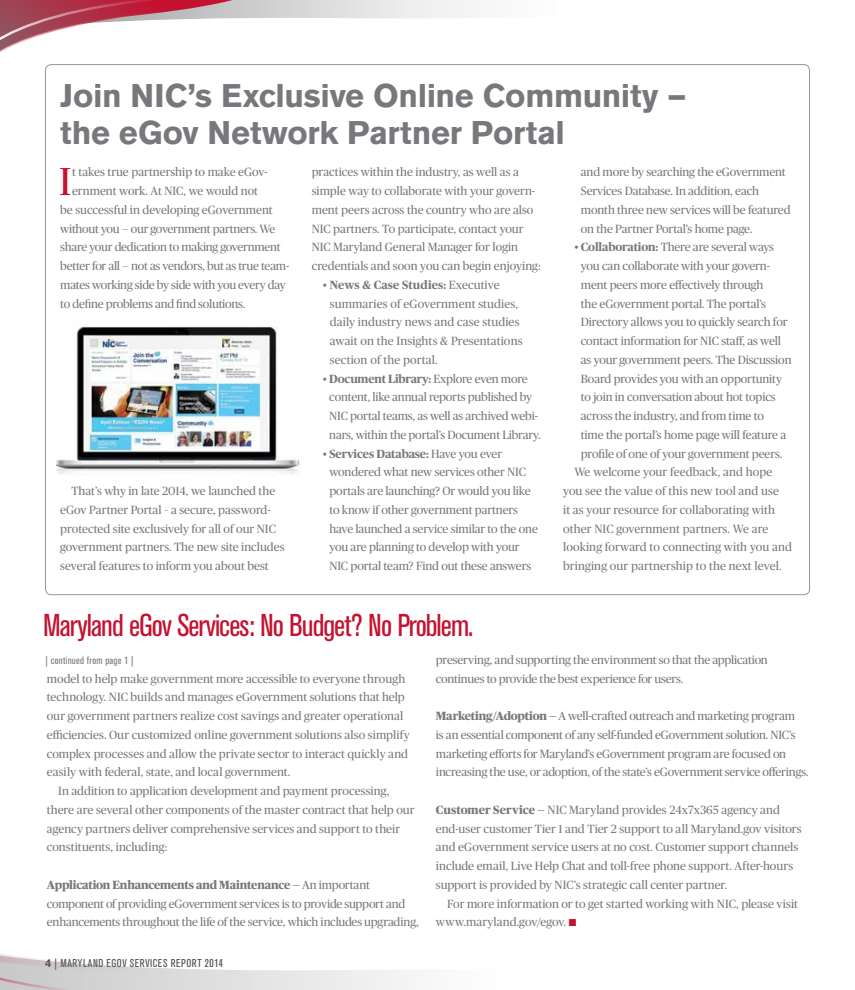
<style>
.page{position:relative;width:855px;height:990px;background:#fff}
.page>*{position:absolute;margin:0;border:0;box-sizing:border-box;transform-origin:0 0}
.t1{font:38.88px "Publico Headline";color:#c41230}
.t2{font:700 32.5px/37.5px "Akzidenz Grotesk BE";letter-spacing:-.01em;color:#77787b}
.t3{font:condensed 31.25px "Akzidenz Grotesk BE";letter-spacing:-.03em;color:#c41230}
.t4{font:11.88px/18.8px "Publico Headline";letter-spacing:-.005em;color:#77787b}
.t5{font:11.88px/18.8px "Publico Headline";letter-spacing:-.025em;color:#77787b}
.t6{font:condensed 11.25px "Akzidenz Grotesk BE";letter-spacing:.05em;color:#4d4d4f}
.t7{font:condensed 10.62px "Akzidenz Grotesk BE";letter-spacing:.02em;color:#77787b}
.s1{font-weight:700}
.s2{font-weight:800}
.s3{color:#c41230}
.s4{font-weight:700;font-stretch:normal}
</style>
<div class="page">
<svg style="left:278px;top:0;width:531px;height:67px"></svg>
<svg style="left:0;top:0;width:278px;height:67px"></svg>
<svg style="left:0;top:953px;width:413px;height:37px"></svg>
<img style="left:56px;top:326px;width:244px;height:148px">
<h2 class="t2" style="left:60px;top:77px;width:628px">Join NIC’s Exclusive Online Community — the eGov Network Partner Portal</h2>
<h1 class="t1" style="left:59px;top:154px;width:14px">I</h1>
<p class="t4" style="left:72px;top:162px;width:197px">t takes true partnership to make eGov-</p>
<p class="t4" style="left:312px;top:162px;width:230px">practices within the industry, as well as a simple way to collaborate with your govern&shy;ment peers across the country who are also NIC partners. To participate, contact your NIC Maryland General Manager for login credentials and soon you can begin enjoying:</p>
<p class="t4" style="left:330px;top:275px;width:194px;text-indent:-7px">• <span class="s1">News &amp; Case Studies:</span> Executive summaries of eGovernment studies, daily industry news and case studies await on the Insights &amp; Presentations section of the portal.</p>
<p class="t4" style="left:329px;top:368px;width:213px;text-indent:-6px">• <span class="s1">Document Library:</span> Explore even more content, like annual reports published by NIC portal teams, as well as archived webi&shy;nars, within the portal’s Document Library.</p>
<p class="t4" style="left:329px;top:443px;width:210px;text-indent:-6px">• <span class="s1">Services Database:</span> Have you ever wondered what new services other NIC portals are launching? Or would you like to know if other government partners have launched a service similar to the one you are planning to develop with your NIC portal team? Find out these answers</p>
<p class="t4" style="left:581px;top:162px;width:211px">and more by searching the eGovernment Services Database. In addition, each month three new services will be featured on the Partner Portal’s home page.</p>
<p class="t4" style="left:574px;top:237px;width:201px">• <span class="s1">Collaboration:</span> There are several ways</p>
<p class="t4" style="left:581px;top:256px;width:191px">you can collaborate with your govern-</p>
<p class="t4" style="left:581px;top:275px;width:184px">ment peers more effectively through</p>
<p class="t4" style="left:581px;top:293px;width:187px">the eGovernment portal. The portal’s</p>
<p class="t4" style="left:581px;top:312px;width:208px">Directory allows you to quickly search for</p>
<p class="t4" style="left:581px;top:331px;width:202px">contact information for NIC staff, as well</p>
<p class="t4" style="left:581px;top:350px;width:212px">as your government peers. The Discussion</p>
<p class="t4" style="left:581px;top:368px;width:203px">Board provides you with an opportunity</p>
<p class="t4" style="left:581px;top:387px;width:196px">to join in conversation about hot topics</p>
<p class="t4" style="left:581px;top:406px;width:185px">across the industry, and from time to</p>
<p class="t4" style="left:581px;top:425px;width:207px">time the portal’s home page will feature a</p>
<p class="t4" style="left:581px;top:443px;width:203px">profile of one of your government peers.</p>
<p class="t4" style="left:574px;top:462px;width:200px">We welcome your feedback, and hope</p>
<p class="t4" style="left:563px;top:481px;width:217px">you see the value of this new tool and use</p>
<p class="t4" style="left:563px;top:500px;width:213px">it as your resource for collaborating with</p>
<p class="t4" style="left:563px;top:518px;width:207px">other NIC government partners. We are</p>
<p class="t4" style="left:563px;top:537px;width:230px">looking forward to connecting with you and</p>
<p class="t4" style="left:563px;top:556px;width:220px">bringing our partnership to the next level.</p>
<p class="t4" style="left:72px;top:181px;width:188px">ernment work. At NIC, we would not</p>
<p class="t4" style="left:60px;top:200px;width:214px">be successful in developing eGovernment</p>
<p class="t4" style="left:60px;top:218px;width:217px">without you — our government partners. We</p>
<p class="t4" style="left:60px;top:237px;width:222px">share your dedication to making government</p>
<p class="t4" style="left:60px;top:256px;width:230px">better for all — not as vendors, but as true team-</p>
<p class="t4" style="left:60px;top:275px;width:227px">mates working side by side with you every day</p>
<p class="t4" style="left:60px;top:293px;width:186px">to define problems and find solutions.</p>
<p class="t4" style="left:60px;top:481px;width:226px;text-indent:11px">That’s why in late 2014, we launched the eGov Partner Portal – a secure, password&shy;protected site exclusively for all of our NIC government partners. The new site includes several features to inform you about best</p>
<h3 class="t3" style="left:43px;top:608px;width:432px">Maryland eGov Services: No Budget? No Problem.</h3>
<p class="t7" style="left:46px;top:654px;width:90px">| continued from page 1 |</p>
<p class="t5" style="left:436px;top:650px;width:333px">preserving, and supporting the environment so that the application continues to provide the best experience for users.</p>
<p class="t4" style="left:436px;top:706px;width:374px"><span class="s2">Marketing/Adoption —</span> A well-crafted outreach and marketing program<br>is an essential component of any self-funded eGovernment solution. NIC’s marketing efforts for Maryland’s eGovernment program are focused on increasing the use, or adoption, of the state’s eGovernment service offerings.</p>
<p class="t4" style="left:436px;top:800px;width:367px"><span class="s2">Customer Service —</span> NIC Maryland provides 24x7x365 agency and end-user customer Tier 1 and Tier 2 support to all Maryland.gov visitors and eGovernment service users at no cost. Customer support channels include email, Live Help Chat and toll-free phone support. After-hours support is provided by NIC’s strategic call center partner.</p>
<p class="t4" style="left:436px;top:893px;width:364px;text-indent:11px">For more information or to get started working with NIC, please visit www.maryland.gov/egov. <span class="s3">■</span></p>
<p class="t4" style="left:47px;top:668px;width:360px">model to help make government more accessible to everyone through</p>
<p class="t4" style="left:47px;top:687px;width:359px">technology. NIC builds and manages eGovernment solutions that help</p>
<p class="t4" style="left:47px;top:706px;width:358px">our government partners realize cost savings and greater operational</p>
<p class="t4" style="left:47px;top:725px;width:364px">efficiencies. Our customized online government solutions also simplify</p>
<p class="t4" style="left:47px;top:743px;width:363px">complex processes and allow the private sector to interact quickly and</p>
<p class="t4" style="left:47px;top:762px;width:245px">easily with federal, state, and local government.</p>
<p class="t4" style="left:58px;top:781px;width:333px">In addition to application development and payment processing,</p>
<p class="t4" style="left:47px;top:800px;width:369px">there are several other components of the master contract that help our</p>
<p class="t4" style="left:47px;top:818px;width:355px">agency partners deliver comprehensive services and support to their</p>
<p class="t4" style="left:47px;top:837px;width:122px">constituents, including:</p>
<p class="t5" style="left:47px;top:875px;width:373px"><span class="s2">Application Enhancements and Maintenance —</span> An important component of providing eGovernment services is to provide support and enhancements throughout the life of the service, which includes upgrading,</p>
<p class="t6" style="left:45px;top:957px;width:179px"><span class="s4">4</span> | MARYLAND EGOV SERVICES REPORT 2014</p>
</div>
